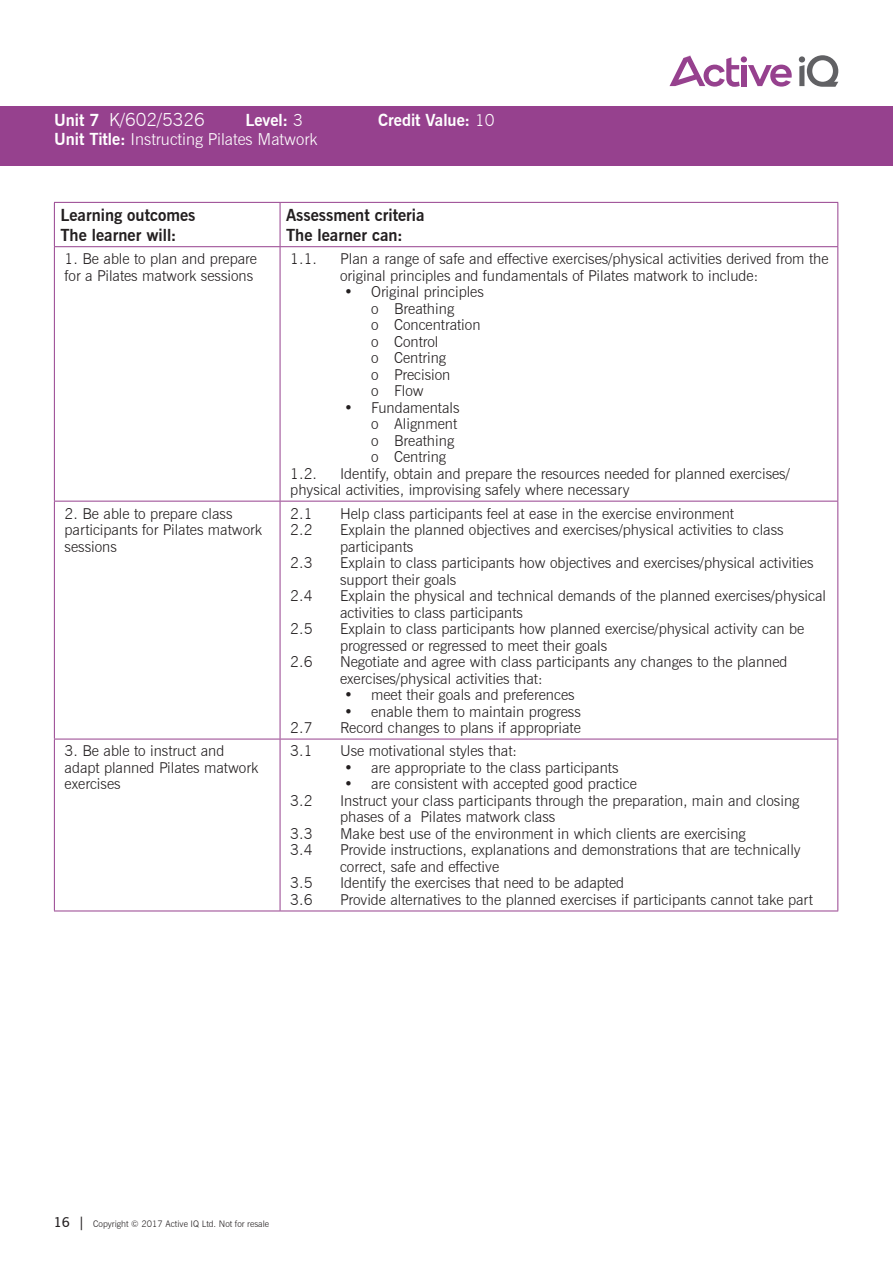
<style>
.page{position:relative;width:893px;height:1263px;background:#fff}
.page>*{position:absolute;margin:0;border:0;box-sizing:border-box;transform-origin:0 0}
.t1{font:300 18px "News Gothic BT";color:#fff}
.t2{font:700 16.5px/19.8px "News Gothic BT";color:#231f20}
.t3{font:300 16.5px "News Gothic BT";color:#fff}
.t4{font:700 16.5px "News Gothic BT";color:#fff}
.t5{font:300 15px/16.5px "News Gothic BT";color:#231f20}
.t6{font:300 9px "News Gothic BT";color:#231f20}
.s1{font-weight:700;font-size:16.5px}
.s2{font-weight:300}
.s3{font-weight:700}
.s4{font-weight:600;font-size:13.5px}
</style>
<div class="page">
<div style="left:0;top:106px;width:893px;height:60px;background:#96418e"></div>
<div style="left:741px;top:65px;width:5px;height:21px;background:#96418e"></div>
<svg style="left:748px;top:65px;width:44px;height:22px"></svg>
<div style="left:741px;top:56px;width:6px;height:7px;background:#96418e;border-radius:50%"></div>
<svg style="left:799px;top:55px;width:39px;height:32px"></svg>
<svg style="left:669px;top:56px;width:71px;height:31px"></svg>
<hr style="left:54px;top:203px;width:1px;height:43px;background:#96418e">
<hr style="left:54px;top:247px;width:1px;height:254px;background:#96418e">
<hr style="left:54px;top:501px;width:1px;height:238px;background:#96418e">
<hr style="left:54px;top:739px;width:1px;height:171px;background:#96418e">
<hr style="left:54px;top:202px;width:226px;height:1px;background:#96418e">
<hr style="left:280px;top:202px;width:558px;height:1px;background:#96418e">
<hr style="left:280px;top:203px;width:1px;height:43px;background:#96418e">
<hr style="left:837px;top:203px;width:1px;height:43px;background:#96418e">
<hr style="left:280px;top:247px;width:1px;height:254px;background:#96418e">
<hr style="left:837px;top:247px;width:1px;height:254px;background:#96418e">
<hr style="left:280px;top:501px;width:1px;height:238px;background:#96418e">
<hr style="left:837px;top:501px;width:1px;height:238px;background:#96418e">
<hr style="left:280px;top:739px;width:1px;height:171px;background:#96418e">
<hr style="left:837px;top:739px;width:1px;height:171px;background:#96418e">
<hr style="left:54px;top:246px;width:226px;height:1px;background:#96418e">
<hr style="left:280px;top:246px;width:558px;height:1px;background:#96418e">
<hr style="left:54px;top:501px;width:226px;height:1px;background:#96418e">
<hr style="left:280px;top:501px;width:558px;height:1px;background:#96418e">
<hr style="left:54px;top:739px;width:226px;height:1px;background:#96418e">
<hr style="left:280px;top:739px;width:558px;height:1px;background:#96418e">
<hr style="left:54px;top:910px;width:226px;height:1px;background:#96418e">
<hr style="left:280px;top:910px;width:558px;height:1px;background:#96418e">
<p class="t1" style="left:54px;top:108px;width:152px"><span class="s1">Unit 7</span> K/602/5326</p>
<p class="t4" style="left:245px;top:110px;width:59px">Level: <span class="s2">3</span></p>
<p class="t4" style="left:378px;top:110px;width:118px">Credit Value: <span class="s2">10</span></p>
<p class="t3" style="left:54px;top:129px;width:265px"><span class="s3">Unit Title:</span> Instructing Pilates Matwork</p>
<p class="t2" style="left:60px;top:205px;width:137px">Learning outcomes<br>The learner will:</p>
<p class="t2" style="left:286px;top:205px;width:140px">Assessment criteria<br>The learner can:</p>
<p class="t5" style="left:65px;top:250px;width:194px">1. Be able to plan and prepare for a Pilates matwork sessions</p>
<p class="t5" style="left:290px;top:250px;width:28px">1.1.</p>
<p class="t5" style="left:340px;top:250px;width:490px">Plan a range of safe and effective exercises/physical activities derived from the original principles and fundamentals of Pilates matwork to include:</p>
<p class="t5" style="left:371px;top:283px;width:114px;text-indent:-27px">• Original principles o Breathing<br>o Concentration o Control<br>o Centring<br>o Precision<br>o Flow</p>
<p class="t5" style="left:371px;top:399px;width:90px;text-indent:-27px">• Fundamentals o Alignment o Breathing o Centring</p>
<p class="t5" style="left:290px;top:465px;width:28px">1.2.</p>
<p class="t5" style="left:290px;top:465px;width:501px;text-indent:50px">Identify, obtain and prepare the resources needed for planned exercises/ physical activities, improvising safely where necessary</p>
<p class="t5" style="left:65px;top:505px;width:199px">2. Be able to prepare class participants for Pilates matwork sessions</p>
<p class="t5" style="left:290px;top:505px;width:24px">2.1</p>
<p class="t5" style="left:340px;top:505px;width:395px">Help class participants feel at ease in the exercise environment</p>
<p class="t5" style="left:290px;top:521px;width:24px">2.2</p>
<p class="t5" style="left:340px;top:521px;width:445px">Explain the planned objectives and exercises/physical activities to class participants</p>
<p class="t5" style="left:290px;top:554px;width:24px">2.3</p>
<p class="t5" style="left:340px;top:554px;width:475px">Explain to class participants how objectives and exercises/physical activities support their goals</p>
<p class="t5" style="left:290px;top:587px;width:24px">2.4</p>
<p class="t5" style="left:340px;top:587px;width:487px">Explain the physical and technical demands of the planned exercises/physical activities to class participants</p>
<p class="t5" style="left:290px;top:620px;width:24px">2.5</p>
<p class="t5" style="left:340px;top:620px;width:466px">Explain to class participants how planned exercise/physical activity can be progressed or regressed to meet their goals</p>
<p class="t5" style="left:290px;top:653px;width:24px">2.6</p>
<p class="t5" style="left:340px;top:653px;width:449px">Negotiate and agree with class participants any changes to the planned exercises/physical activities that:</p>
<p class="t5" style="left:344px;top:686px;width:232px">• meet their goals and preferences</p>
<p class="t5" style="left:344px;top:703px;width:238px">• enable them to maintain progress</p>
<p class="t5" style="left:290px;top:719px;width:24px">2.7</p>
<p class="t5" style="left:340px;top:719px;width:242px">Record changes to plans if appropriate</p>
<p class="t5" style="left:65px;top:743px;width:195px">3. Be able to instruct and adapt planned Pilates matwork exercises</p>
<p class="t5" style="left:290px;top:743px;width:24px">3.1</p>
<p class="t5" style="left:340px;top:743px;width:178px">Use motivational styles that:</p>
<p class="t5" style="left:344px;top:759px;width:276px">• are appropriate to the class participants</p>
<p class="t5" style="left:344px;top:776px;width:294px">• are consistent with accepted good practice</p>
<p class="t5" style="left:290px;top:792px;width:24px">3.2</p>
<p class="t5" style="left:340px;top:792px;width:461px">Instruct your class participants through the preparation, main and closing phases of a Pilates matwork class</p>
<p class="t5" style="left:290px;top:825px;width:24px">3.3</p>
<p class="t5" style="left:340px;top:825px;width:407px">Make best use of the environment in which clients are exercising</p>
<p class="t5" style="left:290px;top:842px;width:24px">3.4</p>
<p class="t5" style="left:340px;top:842px;width:462px">Provide instructions, explanations and demonstrations that are technically correct, safe and effective</p>
<p class="t5" style="left:290px;top:875px;width:24px">3.5</p>
<p class="t5" style="left:340px;top:875px;width:285px">Identify the exercises that need to be adapted</p>
<p class="t5" style="left:290px;top:891px;width:24px">3.6</p>
<p class="t5" style="left:340px;top:891px;width:474px">Provide alternatives to the planned exercises if participants cannot take part</p>
<p class="t6" style="left:54px;top:1218px;width:217px"><span class="s4">16 |</span> Copyright © 2017 Active IQ Ltd. Not for resale</p>
</div>
